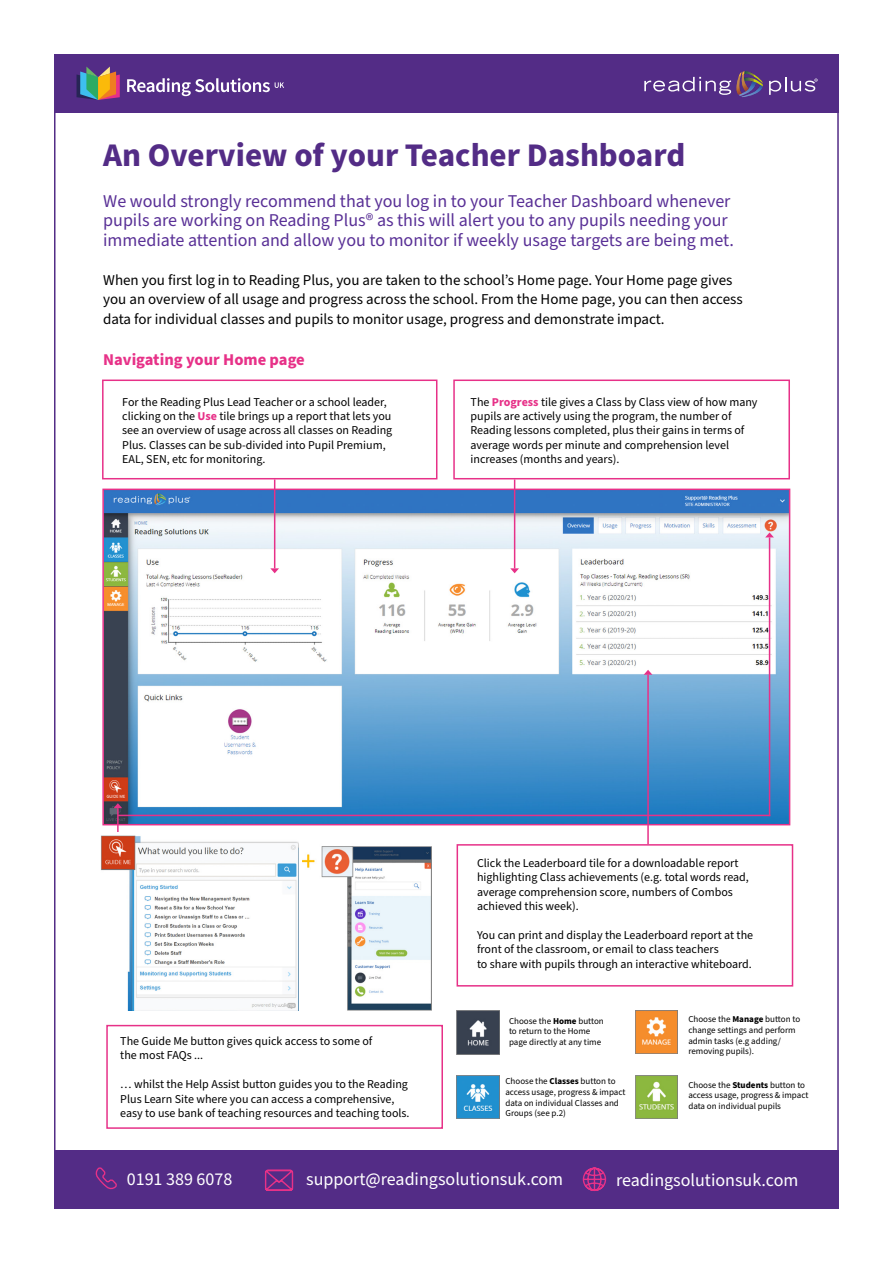
<style>
.page{position:relative;width:893px;height:1263px;background:#fff}
.page>*{position:absolute;margin:0;border:0;box-sizing:border-box;transform-origin:0 0}
.t1{font:700 33px "Source Sans Pro";color:#532c86}
.t2{font:18px/19.5px "Source Sans Pro";color:#593096}
.t3{font:18px "Source Sans Pro";color:#fff}
.t4{font:700 16.5px "Source Sans Pro";color:#e73188}
.t5{font:15px/19.5px "Source Sans Pro";color:#000}
.t6{font:12px/14.4px "Source Sans Pro";color:#000}
.t7{font:9px/10.8px "Source Sans Pro";color:#000}
.s1{font-weight:700;color:#e73188}
.s2{font-weight:700}
</style>
<div class="page">
<div style="left:54px;top:54px;width:785px;height:59px;background:#532c86"></div>
<div style="left:54px;top:1150px;width:785px;height:58px;background:#532c86"></div>
<svg style="left:77px;top:67px;width:43px;height:33px"></svg>
<svg style="left:127px;top:78px;width:157px;height:18px"></svg>
<svg style="left:582px;top:1167px;width:25px;height:24px"></svg>
<svg style="left:95px;top:1167px;width:22px;height:23px"></svg>
<svg style="left:264px;top:1169px;width:30px;height:22px"></svg>
<div style="left:453px;top:379px;width:337px;height:100px;border:2px solid #e73188"></div>
<div style="left:457px;top:844px;width:336px;height:142px;border:2px solid #e73188"></div>
<div style="left:106px;top:1025px;width:337px;height:104px;border:2px solid #e73188"></div>
<div style="left:102px;top:379px;width:335px;height:100px;border:2px solid #e73188"></div>
<svg style="left:644px;top:71px;width:174px;height:26px"></svg>
<img style="left:105px;top:492px;width:682px;height:330px">
<div style="left:102px;top:489px;width:688px;height:336px;border:2px solid #e73188"></div>
<hr style="left:274px;top:479px;width:1px;height:89px;background:#e73188">
<hr style="left:118px;top:815px;width:652px;height:1px;background:#e73188">
<hr style="left:117px;top:808px;width:2px;height:33px;background:#e73188">
<hr style="left:647px;top:675px;width:2px;height:169px;background:#e73188">
<hr style="left:769px;top:537px;width:1px;height:279px;background:#e73188">
<hr style="left:514px;top:479px;width:1px;height:89px;background:#e73188">
<svg style="left:270px;top:568px;width:9px;height:5px"></svg>
<svg style="left:114px;top:803px;width:8px;height:5px"></svg>
<svg style="left:644px;top:670px;width:8px;height:5px"></svg>
<svg style="left:765px;top:532px;width:9px;height:5px"></svg>
<svg style="left:510px;top:568px;width:9px;height:5px"></svg>
<img style="left:101px;top:833px;width:198px;height:178px">
<img style="left:303px;top:846px;width:129px;height:165px">
<div style="left:85px;top:893px;width:27px;height:130px;background:#fff"></div>
<img style="left:457px;top:1011px;width:42px;height:43px">
<img style="left:457px;top:1075px;width:42px;height:44px">
<img style="left:635px;top:1075px;width:43px;height:43px">
<img style="left:635px;top:1011px;width:43px;height:42px">
<h1 class="t1" style="left:103px;top:132px;width:584px">An Overview of your Teacher Dashboard</h1>
<p class="t2" style="left:103px;top:192px;width:632px">We would strongly recommend that you log in to your Teacher Dashboard whenever pupils are working on Reading Plus® as this will alert you to any pupils needing your immediate attention and allow you to monitor if weekly usage targets are being met.</p>
<p class="t5" style="left:103px;top:270px;width:641px">When you first log in to Reading Plus, you are taken to the school’s Home page. Your Home page gives you an overview of all usage and progress across the school. From the Home page, you can then access data for individual classes and pupils to monitor usage, progress and demonstrate impact.</p>
<h3 class="t4" style="left:103px;top:348px;width:203px">Navigating your Home page</h3>
<p class="t6" style="left:122px;top:395px;width:272px">For the Reading Plus Lead Teacher or a school leader, clicking on the <span class="s1">Use</span> tile brings up a report that lets you see an overview of usage across all classes on Reading Plus. Classes can be sub-divided into Pupil Premium, EAL, SEN, etc for monitoring.</p>
<p class="t6" style="left:471px;top:395px;width:288px">The <span class="s1">Progress</span> tile gives a Class by Class view of how many pupils are actively using the program, the number of Reading lessons completed, plus their gains in terms of average words per minute and comprehension level increases (months and years).</p>
<p class="t6" style="left:120px;top:1034px;width:254px">The Guide Me button gives quick access to some of the most FAQs ...</p>
<p class="t6" style="left:120px;top:1077px;width:291px">… whilst the Help Assist button guides you to the Reading<br>Plus Learn Site where you can access a comprehensive, easy to use bank of teaching resources and teaching tools.</p>
<p class="t6" style="left:477px;top:856px;width:273px">Click the Leaderboard tile for a downloadable report highlighting Class achievements (e.g. total words read, average comprehension score, numbers of Combos achieved this week).</p>
<p class="t6" style="left:477px;top:928px;width:278px">You can print and display the Leaderboard report at the front of the classroom, or email to class teachers<br>to share with pupils through an interactive whiteboard.</p>
<p class="t7" style="left:509px;top:1015px;width:96px">Choose the <span class="s2">Home</span> button to return to the Home page directly at any time</p>
<p class="t7" style="left:688px;top:1014px;width:113px">Choose the <span class="s2">Manage</span> button to change settings and perform admin tasks (e.g adding/ removing pupils).</p>
<p class="t7" style="left:505px;top:1076px;width:122px">Choose the <span class="s2">Classes</span> button to access usage, progress &amp; impact data on individual Classes and<br>Groups (see p.2)</p>
<p class="t7" style="left:688px;top:1079px;width:122px">Choose the <span class="s2">Students</span> button to access usage, progress &amp; impact data on individual pupils</p>
<h2 class="t3" style="left:127px;top:1167px;width:107px">0191 389 6078</h2>
<h2 class="t3" style="left:306px;top:1167px;width:258px">support@readingsolutionsuk.com</h2>
<h2 class="t3" style="left:616px;top:1168px;width:184px">readingsolutionsuk.com</h2>
</div>
